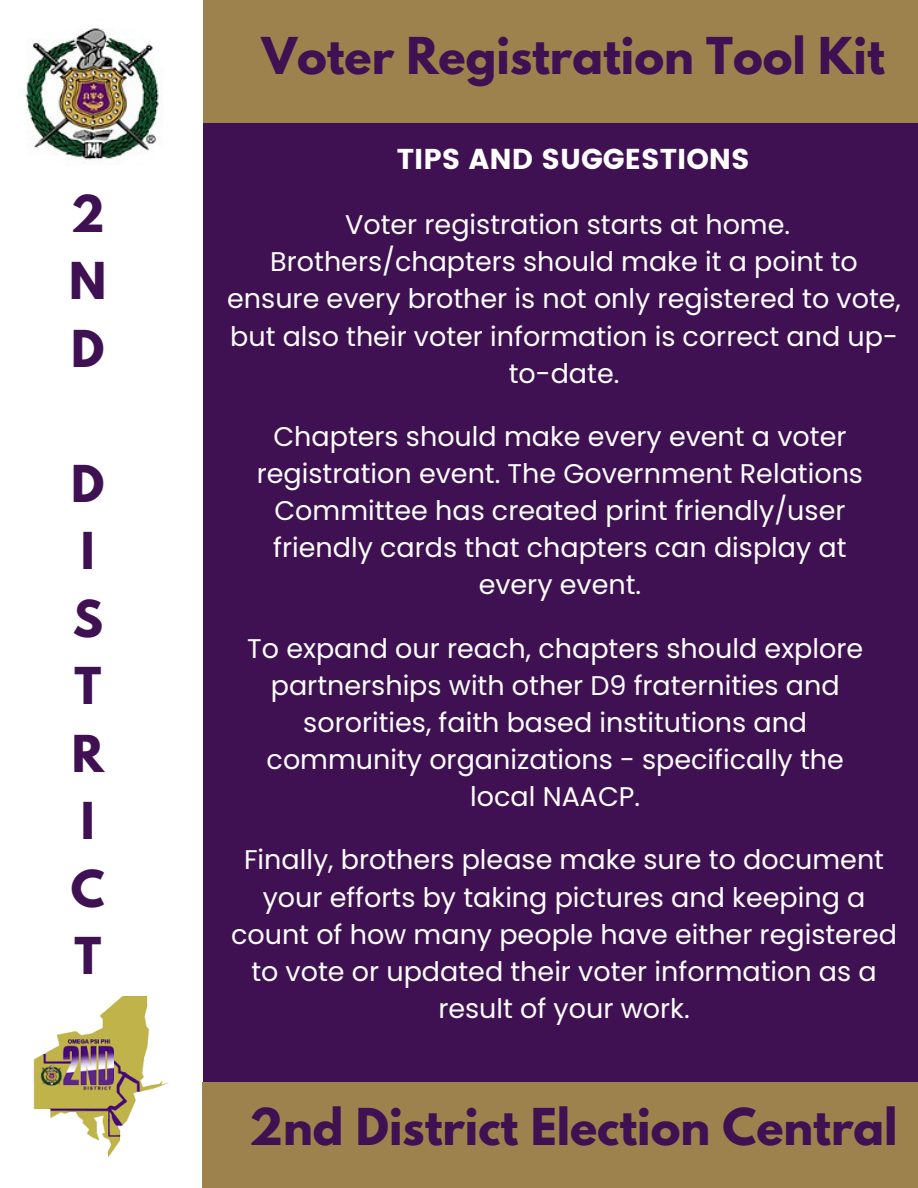
<style>
.page{position:relative;width:918px;height:1188px;background:#3f1152}
.page>*{position:absolute;margin:0;border:0;box-sizing:border-box;transform-origin:0 0}
.t1{font:700 45px "League Spartan";color:#3f1152}
.t2{font:28.65px "Poppins";color:#fff}
.t3{font:27px/37.2px "Poppins";color:#fff;text-align:center}
</style>
<div class="page">
<div style="left:0;top:0;width:203px;height:1188px;background:#fff"></div>
<img style="left:25px;top:28px;width:137px;height:135px">
<img style="left:33px;top:995px;width:136px;height:163px">
<div style="left:203px;top:0;width:715px;height:122px;background:#9e824e"></div>
<div style="left:202px;top:1082px;width:716px;height:106px;background:#9e824e"></div>
<p class="t1" style="left:71px;top:191px;width:35px">2</p>
<p class="t1" style="left:69px;top:259px;width:39px">N</p>
<p class="t1" style="left:71px;top:326px;width:35px">D</p>
<p class="t1" style="left:71px;top:461px;width:35px">D</p>
<p class="t1" style="left:81px;top:529px;width:15px">I</p>
<p class="t1" style="left:73px;top:596px;width:32px">S</p>
<p class="t1" style="left:74px;top:664px;width:28px">T</p>
<p class="t1" style="left:72px;top:731px;width:34px">R</p>
<p class="t1" style="left:81px;top:799px;width:15px">I</p>
<p class="t1" style="left:71px;top:866px;width:35px">C</p>
<p class="t1" style="left:74px;top:934px;width:28px">T</p>
<p class="t1" style="left:262px;top:33px;width:625px">Voter Registration Tool Kit</p>
<p class="t2" style="left:397px;top:142px;width:354px">TIPS AND SUGGESTIONS</p>
<p class="t3" style="left:227px;top:206px;width:675px">Voter registration starts at home.<br>Brothers/chapters should make it a point to ensure every brother is not only registered to vote, but also their voter information is correct and up&shy;to-date.</p>
<p class="t3" style="left:257px;top:418px;width:608px">Chapters should make every event a voter registration event. The Government Relations Committee has created print friendly/user friendly cards that chapters can display at every event.</p>
<p class="t3" style="left:247px;top:630px;width:617px">To expand our reach, chapters should explore partnerships with other D9 fraternities and sororities, faith based institutions and community organizations - specifically the local NAACP.</p>
<p class="t3" style="left:231px;top:841px;width:667px">Finally, brothers please make sure to document your efforts by taking pictures and keeping a count of how many people have either registered to vote or updated their voter information as a result of your work.</p>
<p class="t1" style="left:249px;top:1104px;width:650px">2nd District Election Central</p>
</div>
